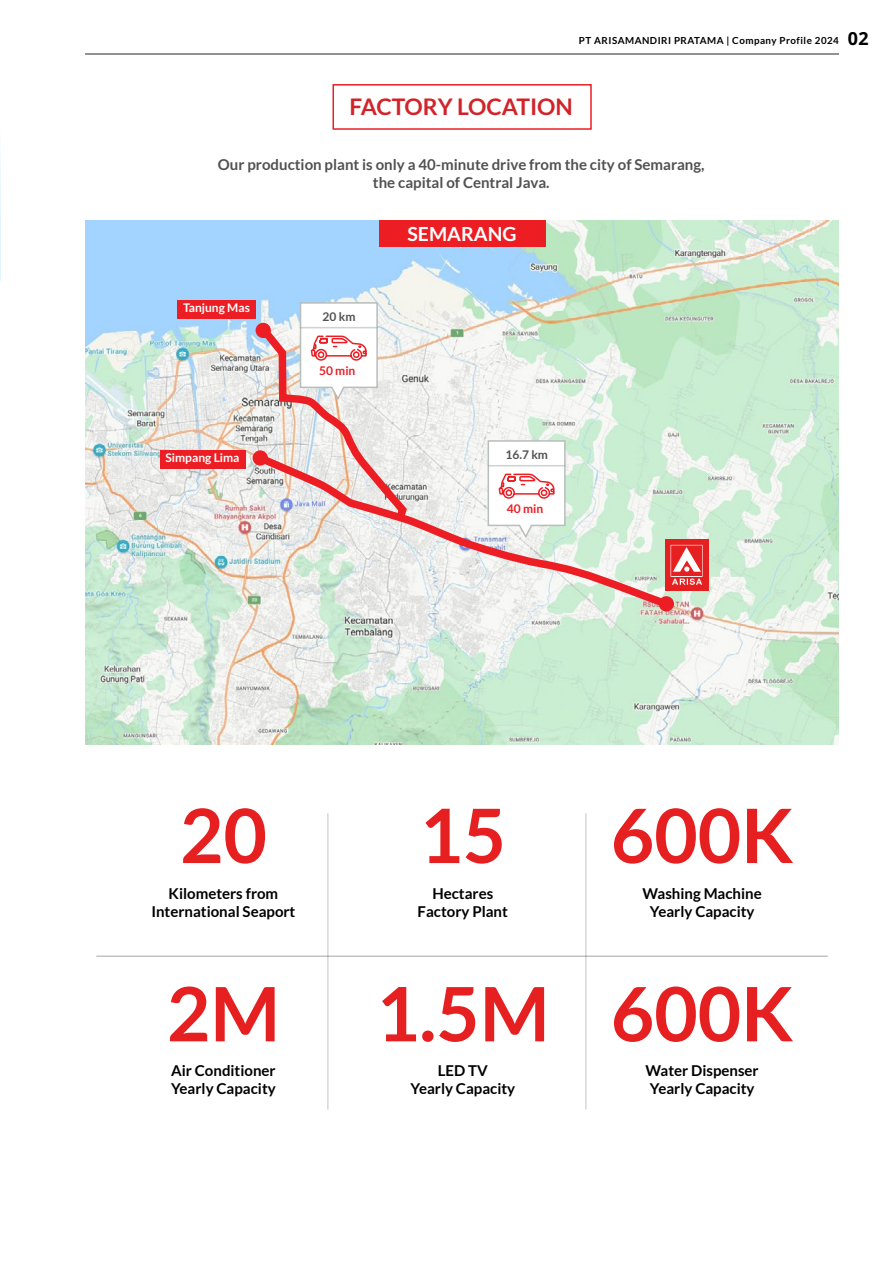
<style>
.page{position:relative;width:893px;height:1263px;background:#fff}
.page>*{position:absolute;margin:0;border:0;box-sizing:border-box;transform-origin:0 0}
.t1{font:700 75px "Lato";color:#e61f20}
.t2{font:700 22.95px "Lato";color:#d2232a}
.t3{font:700 19.5px "Lato";color:#fff}
.t4{font:700 15px/18px "Lato";color:#000;text-align:center}
.t5{font:700 15px/18px "Lato";color:#525151;text-align:center}
.t6{font:700 12px "Lato";color:#fff}
.t7{font:700 12px "Lato";color:#525151}
.t8{font:700 12px "Lato";color:#ed1d24}
.t9{font:700 9.75px "Lato";letter-spacing:.05em;color:#000}
.s1{font-family:"Noto Sans";font-size:18px}
</style>
<div class="page">
<hr style="left:85px;top:53px;width:754px;height:2px;background:#6d6e71">
<img style="left:85px;top:220px;width:754px;height:524px">
<svg style="left:0;top:151px;width:1px;height:130px"></svg>
<div style="left:332px;top:84px;width:260px;height:46px;background:#fff;border:2px solid #ed1d24"></div>
<div style="left:665px;top:539px;width:44px;height:52px;background:#e61f20"></div>
<svg style="left:675px;top:545px;width:28px;height:40px"></svg>
<svg style="left:487px;top:439px;width:79px;height:11px"></svg>
<svg style="left:299px;top:301px;width:80px;height:19px"></svg>
<svg style="left:253px;top:450px;width:422px;height:163px"></svg>
<svg style="left:254px;top:320px;width:156px;height:790px"></svg>
<div style="left:160px;top:450px;width:85px;height:19px;background:#ed1d24"></div>
<div style="left:379px;top:220px;width:166px;height:27px;background:#ed1d24"></div>
<div style="left:178px;top:300px;width:78px;height:19px;background:#ed1d24"></div>
<hr style="left:96px;top:955px;width:732px;height:2px;background:#000">
<hr style="left:327px;top:813px;width:1px;height:296px;background:#000">
<hr style="left:585px;top:813px;width:1px;height:296px;background:#000">
<p class="t9" style="left:579px;top:35px;width:291px">PT ARISAMANDIRI PRATAMA | Company Profile 2024 <span class="s1">02</span></p>
<h2 class="t2" style="left:350px;top:94px;width:225px">FACTORY LOCATION</h2>
<p class="t5" style="left:218px;top:155px;width:488px">Our production plant is only a 40-minute drive from the city of Semarang, the capital of Central Java.</p>
<p class="t6" style="left:183px;top:301px;width:68px">Tanjung Mas</p>
<p class="t6" style="left:166px;top:451px;width:76px">Simpang Lima</p>
<p class="t7" style="left:322px;top:309px;width:34px">20 km</p>
<p class="t8" style="left:319px;top:364px;width:38px">50 min</p>
<h3 class="t3" style="left:407px;top:222px;width:111px">SEMARANG</h3>
<p class="t7" style="left:505px;top:447px;width:44px">16.7 km</p>
<p class="t8" style="left:507px;top:502px;width:38px">40 min</p>
<h1 class="t1" style="left:180px;top:793px;width:88px">20</h1>
<p class="t4" style="left:151px;top:884px;width:146px">Kilometers from<br>International Seaport</p>
<h1 class="t1" style="left:167px;top:971px;width:115px">2M</h1>
<p class="t4" style="left:171px;top:1062px;width:106px;text-align:left">Air Conditioner<br>Yearly Capacity</p>
<h1 class="t1" style="left:419px;top:793px;width:88px">15</h1>
<h1 class="t1" style="left:611px;top:793px;width:184px">600K</h1>
<p class="t4" style="left:418px;top:884px;width:92px">Hectares<br>Factory Plant</p>
<p class="t4" style="left:643px;top:884px;width:121px">Washing Machine<br>Yearly Capacity</p>
<h1 class="t1" style="left:376px;top:971px;width:419px">1.5M 600K</h1>
<p class="t4" style="left:410px;top:1062px;width:106px">LED TV<br>Yearly Capacity</p>
<p class="t4" style="left:646px;top:1062px;width:115px;text-align:left">Water Dispenser<br>Yearly Capacity</p>
</div>
